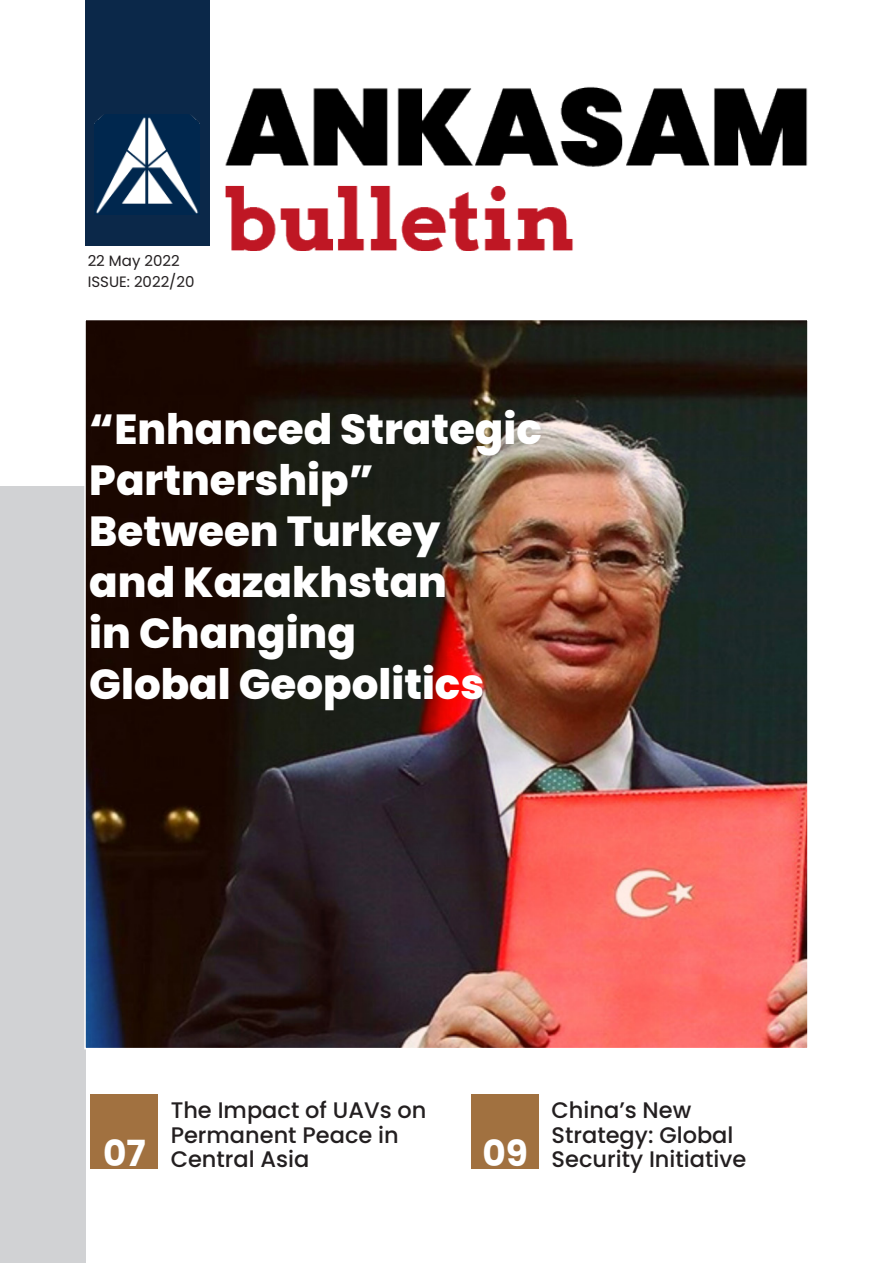
<style>
.page{position:relative;width:893px;height:1263px;background:#fff}
.page>*{position:absolute;margin:0;border:0;box-sizing:border-box;transform-origin:0 0}
.Title_cover_3{font:800 42px/51px "Poppins";color:#fff}
.page_number{font:700 36px "Poppins";color:#fff}
.Paragraf_Stili_1{font:500 22.5px/24px "Poppins";color:#231f20}
.Sub_sub_tittle_White{font:15px "Poppins";color:#231f20}
</style>
<div class="page">
<div style="left:85px;top:0;width:125px;height:246px;background:#0b2849"></div>
<div style="left:0;top:486px;width:85px;height:777px;background:#d1d2d4"></div>
<img style="left:87px;top:322px;width:719px;height:724px">
<img style="left:95px;top:114px;width:105px;height:101px">
<div style="left:90px;top:1095px;width:68px;height:74px;background:#a17140"></div>
<div style="left:471px;top:1095px;width:68px;height:74px;background:#a17140"></div>
<img style="left:225px;top:86px;width:583px;height:165px">
<p class="Sub_sub_tittle_White" style="left:88px;top:252px;width:94px">22 May 2022</p>
<p class="Sub_sub_tittle_White" style="left:88px;top:273px;width:108px">ISSUE: 2022/20</p>
<p class="Title_cover_3" style="left:89px;top:404px;width:454px">“Enhanced Strategic<br>Partnership”</p>
<p class="Title_cover_3" style="left:89px;top:506px;width:352px">Between Turkey</p>
<p class="Title_cover_3" style="left:89px;top:557px;width:359px">and Kazakhstan</p>
<p class="Title_cover_3" style="left:89px;top:608px;width:268px">in Changing</p>
<p class="Title_cover_3" style="left:89px;top:659px;width:397px">Global Geopolitics</p>
<p class="page_number" style="left:103px;top:1132px;width:44px">07</p>
<p class="Paragraf_Stili_1" style="left:171px;top:1099px;width:257px">The Impact of UAVs on<br>Permanent Peace in<br>Central Asia</p>
<p class="page_number" style="left:482px;top:1132px;width:47px">09</p>
<p class="Paragraf_Stili_1" style="left:551px;top:1099px;width:141px">China’s New</p>
<p class="Paragraf_Stili_1" style="left:551px;top:1123px;width:183px">Strategy: Global</p>
<p class="Paragraf_Stili_1" style="left:551px;top:1147px;width:196px">Security Initiative</p>
</div>
